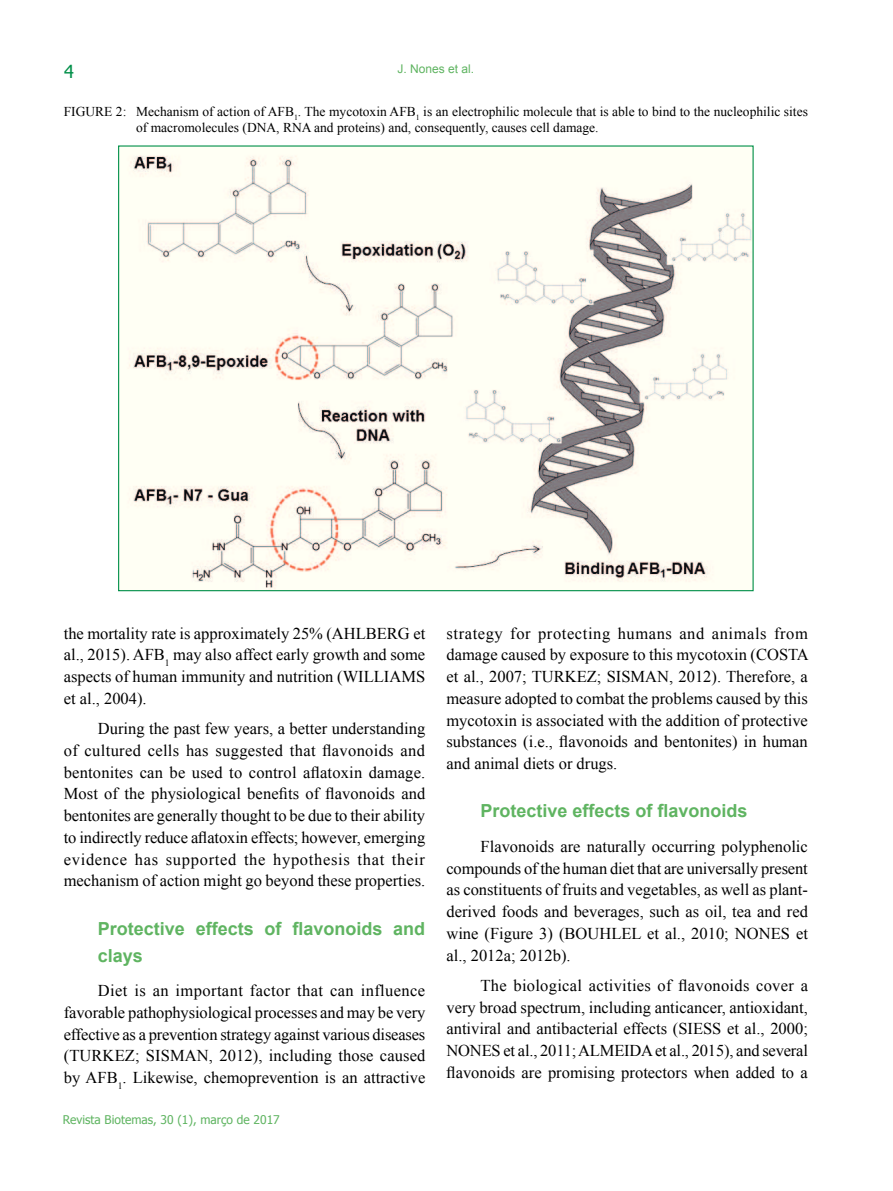
<style>
.page{position:relative;width:893px;height:1191px;background:#fff}
.page>*{position:absolute;margin:0;border:0;box-sizing:border-box;transform-origin:0 0}
.t1{font:700 18px/27px "Arial";color:#5fb461}
.t2{font:18px "Tahoma";color:#008f49}
.t3{font:16.5px/21.8px "Times New Roman";color:#000;text-align:justify}
.t4{font:13.5px/16.5px "Times New Roman";color:#000}
.t5{font:12px "Tahoma";color:#5fb461}
.t6{font:12px "Arial";color:#5fb461}
</style>
<div class="page">
<img style="left:120px;top:147px;width:632px;height:442px">
<p class="t2" style="left:64px;top:64px;width:11px">4</p>
<p class="t6" style="left:397px;top:64px;width:78px">J. Nones et al.</p>
<p class="t4" style="left:136px;top:104px;width:673px;text-indent:-72px">FIGURE 2: Mechanism of action of AFB<sub>1</sub>. The mycotoxin AFB<sub>1</sub> is an electrophilic molecule that is able to bind to the nucleophilic sites of macromolecules (DNA, RNA and proteins) and, consequently, causes cell damage.</p>
<p class="t3" style="left:64px;top:622px;width:363px">the mortality rate is approximately 25% (AHLBERG et al., 2015). AFB<sub>1</sub> may also affect early growth and some aspects of human immunity and nutrition (WILLIAMS et al., 2004).</p>
<p class="t3" style="left:64px;top:719px;width:363px;text-indent:34px">During the past few years, a better understanding of cultured cells has suggested that lavonoids and bentonites can be used to control alatoxin damage.<br>Most of the physiological beneits of lavonoids and bentonites are generally thought to be due to their ability to indirectly reduce alatoxin effects; however, emerging evidence has supported the hypothesis that their mechanism of action might go beyond these properties.</p>
<p class="t1" style="left:98px;top:915px;width:329px">Protective effects of lavonoids and clays</p>
<p class="t3" style="left:64px;top:981px;width:363px;text-indent:34px">Diet is an important factor that can influence favorable pathophysiological processes and may be very effective as a prevention strategy against various diseases (TURKEZ; SISMAN, 2012), including those caused by AFB<sub>1</sub>. Likewise, chemoprevention is an attractive</p>
<p class="t5" style="left:63px;top:1114px;width:218px">Revista Biotemas, 30 (1), março de 2017</p>
<p class="t3" style="left:446px;top:624px;width:364px">strategy for protecting humans and animals from damage caused by exposure to this mycotoxin (COSTA et al., 2007; TURKEZ; SISMAN, 2012). Therefore, a measure adopted to combat the problems caused by this mycotoxin is associated with the addition of protective substances (i.e., lavonoids and bentonites) in human and animal diets or drugs.</p>
<p class="t1" style="left:480px;top:798px;width:269px">Protective effects of lavonoids</p>
<p class="t3" style="left:446px;top:837px;width:363px;text-indent:34px">Flavonoids are naturally occurring polyphenolic compounds of the human diet that are universally present as constituents of fruits and vegetables, as well as plant&shy;derived foods and beverages, such as oil, tea and red wine (Figure 3) (BOUHLEL et al., 2010; NONES et al., 2012a; 2012b).</p>
<p class="t3" style="left:446px;top:974px;width:363px;text-indent:34px">The biological activities of lavonoids cover a very broad spectrum, including anticancer, antioxidant, antiviral and antibacterial effects (SIESS et al., 2000; NONES et al., 2011; ALMEIDA et al., 2015), and several lavonoids are promising protectors when added to a</p>
</div>
